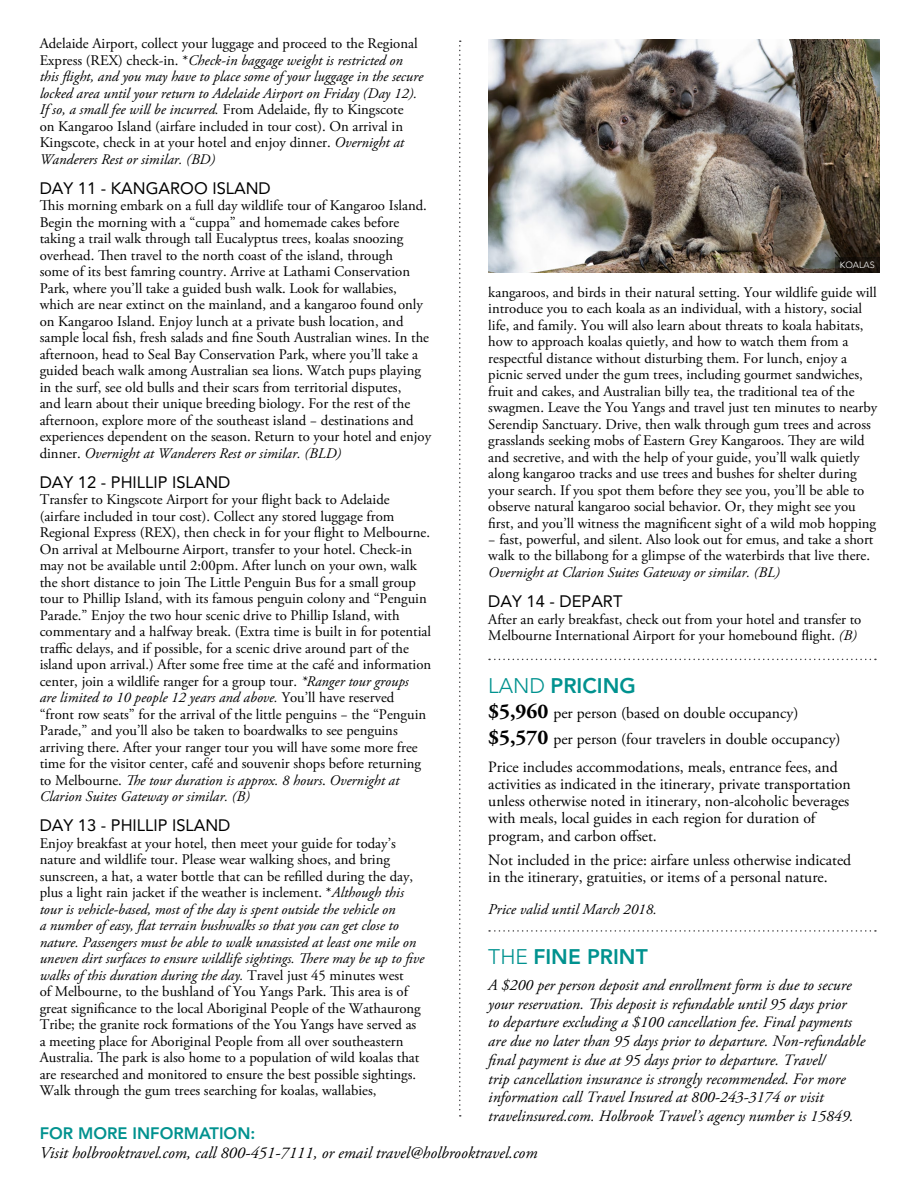
<style>
.page{position:relative;width:918px;height:1188px;background:#fff}
.page>*{position:absolute;margin:0;border:0;box-sizing:border-box;transform-origin:0 0}
.t1{font:800 21px "Avenir LT Std";color:#00928f}
.t2{font:300 21px "Avenir LT Std";color:#00928f}
.t3{font:italic 16.5px "Adobe Garamond Pro";color:#000}
.t4{font:16.5px "Avenir LT Std";color:#000}
.t5{font:800 16.5px "Avenir LT Std";color:#00928f}
.t6{font:15.75px/17.2px "Adobe Garamond Pro";color:#000}
.t7{font:italic 15.75px/18.8px "Adobe Garamond Pro";color:#000}
.t8{font:italic 15px "Adobe Garamond Pro";color:#000}
.t9{font:14.7px/16.5px "Adobe Garamond Pro";color:#000}
.t10{font:italic 14.7px/16.5px "Adobe Garamond Pro";color:#000}
.t11{font:300 9px "Avenir LT Std";color:#fff}
.s1{font-style:normal}
.s2{font-style:italic}
.s3{font-weight:300}
.s4{font-weight:700;font-size:21px}
</style>
<div class="page">
<svg style="left:459px;top:41px;width:2px;height:1076px"></svg>
<svg style="left:489px;top:930px;width:387px;height:2px"></svg>
<svg style="left:489px;top:659px;width:387px;height:1px"></svg>
<img style="left:488px;top:39px;width:392px;height:233px">
<svg style="left:835px;top:257px;width:45px;height:15px"></svg>
<p class="t10" style="left:40px;top:36px;width:385px"><span class="s1">Adelaide Airport, collect your luggage and proceed to the Regional Express (REX) check-in. *</span>Check-in baggage weight is restricted on this flight, and you may have to place some of your luggage in the secure locked area until your return to Adelaide Airport on Friday (Day 12).<br>If so, a small fee will be incurred. <span class="s1">From Adelaide, fly to Kingscote<br>on Kangaroo Island (airfare included in tour cost). On arrival in Kingscote, check in at your hotel and enjoy dinner.</span> Overnight at Wanderers Rest or similar. (BD)</p>
<p class="t4" style="left:40px;top:178px;width:231px">DAY 11 - KANGAROO ISLAND</p>
<p class="t9" style="left:40px;top:198px;width:393px">This morning embark on a full day wildlife tour of Kangaroo Island.<br>Begin the morning with a “cuppa” and homemade cakes before taking a trail walk through tall Eucalyptus trees, koalas snoozing overhead. Then travel to the north coast of the island, through<br>some of its best famring country. Arrive at Lathami Conservation Park, where you’ll take a guided bush walk. Look for wallabies, which are near extinct on the mainland, and a kangaroo found only on Kangaroo Island. Enjoy lunch at a private bush location, and sample local fish, fresh salads and fine South Australian wines. In the afternoon, head to Seal Bay Conservation Park, where you’ll take a guided beach walk among Australian sea lions. Watch pups playing in the surf, see old bulls and their scars from territorial disputes,<br>and learn about their unique breeding biology. For the rest of the afternoon, explore more of the southeast island − destinations and experiences dependent on the season. Return to your hotel and enjoy dinner. <span class="s2">Overnight at Wanderers Rest or similar. (BLD)</span></p>
<p class="t4" style="left:40px;top:472px;width:190px">DAY 12 - PHILLIP ISLAND</p>
<p class="t9" style="left:40px;top:492px;width:393px">Transfer to Kingscote Airport for your flight back to Adelaide (airfare included in tour cost). Collect any stored luggage from Regional Express (REX), then check in for your flight to Melbourne.<br>On arrival at Melbourne Airport, transfer to your hotel. Check-in may not be available until 2:00pm. After lunch on your own, walk the short distance to join The Little Penguin Bus for a small group tour to Phillip Island, with its famous penguin colony and “Penguin Parade.” Enjoy the two hour scenic drive to Phillip Island, with commentary and a halfway break. (Extra time is built in for potential traffic delays, and if possible, for a scenic drive around part of the island upon arrival.) After some free time at the café and information center, join a wildlife ranger for a group tour. <span class="s2">*Ranger tour groups<br>are limited to 10 people 12 years and above.</span> You’ll have reserved “front row seats” for the arrival of the little penguins − the “Penguin Parade,” and you’ll also be taken to boardwalks to see penguins arriving there. After your ranger tour you will have some more free time for the visitor center, café and souvenir shops before returning to Melbourne. <span class="s2">The tour duration is approx. 8 hours</span>. <span class="s2">Overnight at Clarion Suites Gateway or similar. (B)</span></p>
<p class="t4" style="left:40px;top:816px;width:190px">DAY 13 - PHILLIP ISLAND</p>
<p class="t9" style="left:40px;top:835px;width:386px">Enjoy breakfast at your hotel, then meet your guide for today’s nature and wildlife tour. Please wear walking shoes, and bring sunscreen, a hat, a water bottle that can be refilled during the day, plus a light rain jacket if the weather is inclement. *<span class="s2">Although this tour is vehicle-based, most of the day is spent outside the vehicle on<br>a number of easy, flat terrain bushwalks so that you can get close to nature. Passengers must be able to walk unassisted at least one mile on uneven dirt surfaces to ensure wildlife sightings. There may be up to five walks of this duration during the day.</span> Travel just 45 minutes west<br>of Melbourne, to the bushland of You Yangs Park. This area is of great significance to the local Aboriginal People of the Wathaurong Tribe; the granite rock formations of the You Yangs have served as a meeting place for Aboriginal People from all over southeastern Australia. The park is also home to a population of wild koalas that are researched and monitored to ensure the best possible sightings.<br>Walk through the gum trees searching for koalas, wallabies,</p>
<p class="t11" style="left:840px;top:260px;width:36px">KOA LAS</p>
<p class="t9" style="left:488px;top:284px;width:390px">kangaroos, and birds in their natural setting. Your wildlife guide will introduce you to each koala as an individual, with a history, social life, and family. You will also learn about threats to koala habitats, how to approach koalas quietly, and how to watch them from a respectful distance without disturbing them. For lunch, enjoy a picnic served under the gum trees, including gourmet sandwiches, fruit and cakes, and Australian billy tea, the traditional tea of the swagmen. Leave the You Yangs and travel just ten minutes to nearby Serendip Sanctuary. Drive, then walk through gum trees and across grasslands seeking mobs of Eastern Grey Kangaroos. They are wild and secretive, and with the help of your guide, you’ll walk quietly along kangaroo tracks and use trees and bushes for shelter during your search. If you spot them before they see you, you’ll be able to observe natural kangaroo social behavior. Or, they might see you first, and you’ll witness the magnificent sight of a wild mob hopping − fast, powerful, and silent. Also look out for emus, and take a short walk to the billabong for a glimpse of the waterbirds that live there.</p>
<p class="t10" style="left:488px;top:564px;width:293px">Overnight at Clarion Suites Gateway or similar. (BL)</p>
<p class="t4" style="left:488px;top:592px;width:136px">DAY 14 - DEPART</p>
<p class="t9" style="left:488px;top:611px;width:375px">After an early breakfast, check out from your hotel and transfer to<br>Melbourne International Airport for your homebound flight. <span class="s2">(B)</span></p>
<h1 class="t1" style="left:488px;top:673px;width:122px"><span class="s3">LAND</span> PRICING</h1>
<p class="t6" style="left:488px;top:701px;width:354px;line-height:25.5px"><span class="s4">$5,960</span> per person (based on double occupancy) <span class="s4">$5,570</span> per person (four travelers in double occupancy)</p>
<p class="t6" style="left:488px;top:759px;width:364px">Price includes accommodations, meals, entrance fees, and activities as indicated in the itinerary, private transportation unless otherwise noted in itinerary, non-alcoholic beverages with meals, local guides in each region for duration of program, and carbon offset.</p>
<p class="t6" style="left:488px;top:852px;width:365px">Not included in the price: airfare unless otherwise indicated in the itinerary, gratuities, or items of a personal nature.</p>
<p class="t8" style="left:488px;top:900px;width:170px">Price valid until March 2018.</p>
<h1 class="t2" style="left:488px;top:945px;width:14px">the</h1>
<h1 class="t1" style="left:533px;top:945px;width:116px">FINE PRINT</h1>
<p class="t7" style="left:488px;top:976px;width:378px">A $200 per person deposit and enrollment form is due to secure your reservation. This deposit is refundable until 95 days prior<br>to departure excluding a $100 cancellation fee. Final payments are due no later than 95 days prior to departure. Non-refundable final payment is due at 95 days prior to departure. Travel/<br>trip cancellation insurance is strongly recommended. For more information call Travel Insured at 800-243-3174 or visit travelinsured.com. Holbrook Travel’s agency number is 15849.</p>
<p class="t5" style="left:40px;top:1124px;width:217px">FOR MORE INFORMATION:</p>
<p class="t3" style="left:40px;top:1143px;width:499px">Visit holbrooktravel.com, call 800-451-7111, or email travel@holbrooktravel.com</p>
</div>
